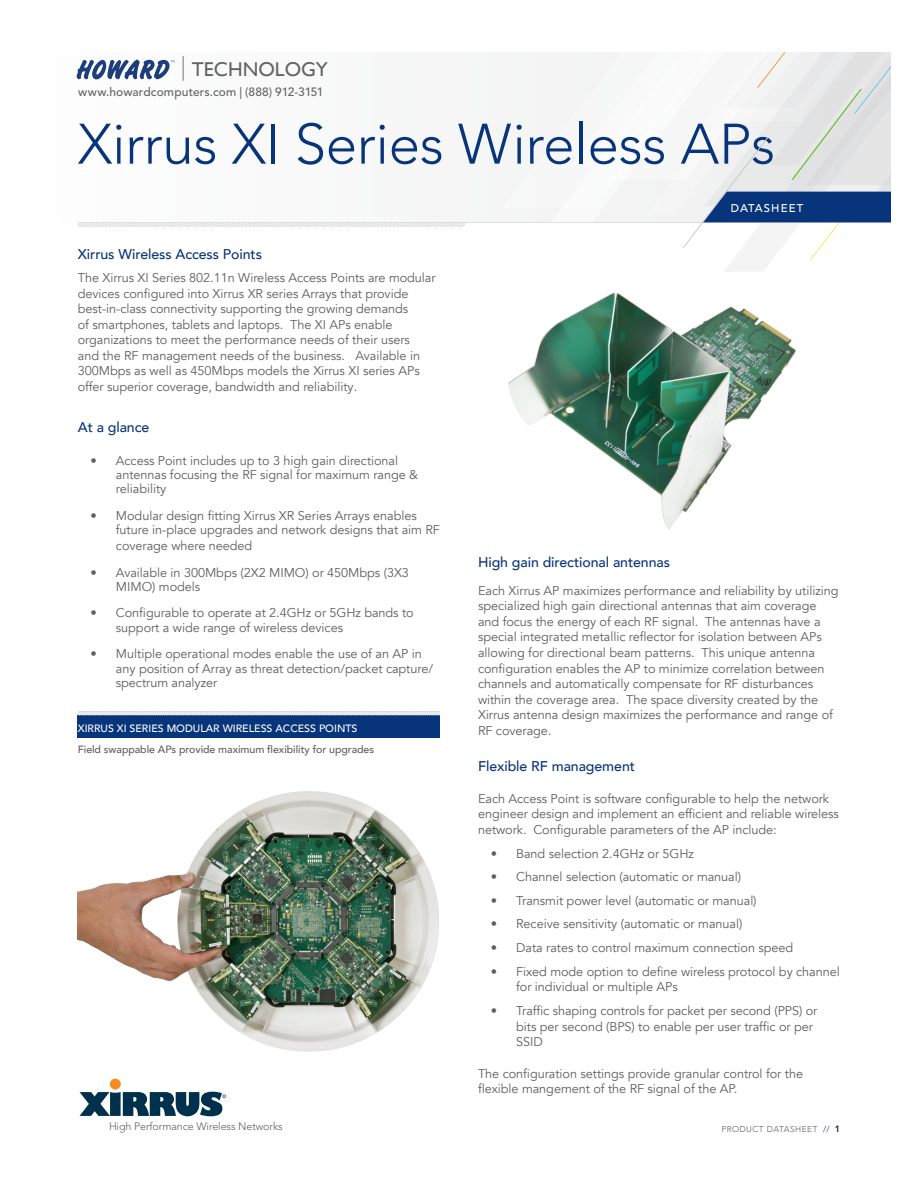
<style>
.page{position:relative;width:918px;height:1188px;background:#fff}
.page>*{position:absolute;margin:0;border:0;box-sizing:border-box;transform-origin:0 0}
.t1{font:300 56.4px "Avenir LT Com";letter-spacing:-.005em;color:#08347b}
.t2{font:20.1px "Gill Sans";color:#636366}
.t3{font:500 14.1px "Avenir LT Com";letter-spacing:-.005em;color:#08347b}
.t4{font:12.75px/15.6px "Avenir LT Com";letter-spacing:-.005em;color:#5f5f62}
.t5{font:500 12px "Avenir LT Std";letter-spacing:.01em;color:#636366}
.t6{font:500 11.25px "Avenir LT Com";letter-spacing:.1em;color:#fff}
.t7{font:300 10.8px "Avenir LT Com";letter-spacing:-.01em;color:#5f5f62}
.t8{font:500 10.65px "Avenir LT Com";letter-spacing:-.005em;color:#5f5f62}
.t9{font:500 10.65px "Avenir LT Com";color:#fff}
.t10{font:300 8.4px "Avenir LT Com";letter-spacing:.05em;color:#5f5f62}
.s1{color:#08347b}
.s2{font-weight:800;font-size:9.15px;color:#231f20}
</style>
<div class="page">
<div style="left:78px;top:716px;width:362px;height:22px;background:#08347b"></div>
<div style="left:110px;top:1079px;width:11px;height:11px;background:#f68e1e;border-radius:50%"></div>
<svg style="left:80px;top:1092px;width:146px;height:24px"></svg>
<svg style="left:78px;top:711px;width:362px;height:5px"></svg>
<img style="left:508px;top:292px;width:288px;height:238px">
<img style="left:78px;top:791px;width:361px;height:261px">
<svg style="left:77px;top:52px;width:814px;height:219px"></svg>
<h2 class="t2" style="left:192px;top:58px;width:138px">TECHNOLOGY</h2>
<p class="t5" style="left:78px;top:85px;width:247px">www.howardcomputers.com | (888) 912-3151</p>
<h1 class="t1" style="left:78px;top:111px;width:699px">Xirrus XI Series Wireless APs</h1>
<p class="t3" style="left:78px;top:245px;width:186px">Xirrus Wireless Access Points</p>
<p class="t4" style="left:78px;top:270px;width:359px">The Xirrus XI Series 802.11n Wireless Access Points are modular devices configured into Xirrus XR series Arrays that provide best-in-class connectivity supporting the growing demands<br>of smartphones, tablets and laptops. The XI APs enable organizations to meet the performance needs of their users<br>and the RF management needs of the business. Available in 300Mbps as well as 450Mbps models the Xirrus XI series APs offer superior coverage, bandwidth and reliability.</p>
<p class="t3" style="left:78px;top:419px;width:73px">At a glance</p>
<p class="t4" style="left:116px;top:454px;width:304px;line-height:14.1px;text-indent:-25px">• Access Point includes up to 3 high gain directional antennas focusing the RF signal for maximum range &amp; reliability</p>
<p class="t4" style="left:116px;top:509px;width:326px;line-height:14.1px;text-indent:-25px">• Modular design fitting Xirrus XR Series Arrays enables future in-place upgrades and network designs that aim RF</p>
<p class="t4" style="left:116px;top:538px;width:138px">coverage where needed</p>
<p class="t4" style="left:116px;top:565px;width:295px;line-height:14.1px;text-indent:-25px">• Available in 300Mbps (2X2 MIMO) or 450Mbps (3X3<br>MIMO) models</p>
<p class="t4" style="left:116px;top:606px;width:299px;line-height:14.1px;text-indent:-25px">• Configurable to operate at 2.4GHz or 5GHz bands to support a wide range of wireless devices</p>
<p class="t4" style="left:116px;top:647px;width:319px;line-height:14.1px;text-indent:-25px">• Multiple operational modes enable the use of an AP in any position of Array as threat detection/packet capture/ spectrum analyzer</p>
<p class="t9" style="left:78px;top:722px;width:281px">XIRRUS XI SERIES MODULAR WIRELESS ACCESS POINTS</p>
<p class="t8" style="left:78px;top:743px;width:298px">Field swappable APs provide maximum flexibility for upgrades</p>
<p class="t7" style="left:109px;top:1120px;width:175px">High Performance Wireless Networks</p>
<p class="t6" style="left:731px;top:201px;width:74px">DATASHEET</p>
<p class="t3" style="left:478px;top:553px;width:194px">High gain directional antennas</p>
<p class="t4" style="left:478px;top:583px;width:362px">Each Xirrus AP maximizes performance and reliability by utilizing specialized high gain directional antennas that aim coverage and focus the energy of each RF signal. The antennas have a special integrated metallic reflector for isolation between APs allowing for directional beam patterns. This unique antenna configuration enables the AP to minimize correlation between channels and automatically compensate for RF disturbances within the coverage area. The space diversity created by the Xirrus antenna design maximizes the performance and range of RF coverage.</p>
<p class="t3" style="left:478px;top:758px;width:158px">Flexible RF management</p>
<p class="t4" style="left:478px;top:791px;width:363px">Each Access Point is software configurable to help the network engineer design and implement an efficient and reliable wireless network. Configurable parameters of the AP include:</p>
<p class="t4" style="left:491px;top:846px;width:205px">• Band selection 2.4GHz or 5GHz</p>
<p class="t4" style="left:491px;top:869px;width:252px">• Channel selection (automatic or manual)</p>
<p class="t4" style="left:491px;top:893px;width:267px">• Transmit power level (automatic or manual)</p>
<p class="t4" style="left:491px;top:917px;width:253px">• Receive sensitivity (automatic or manual)</p>
<p class="t4" style="left:491px;top:940px;width:304px">• Data rates to control maximum connection speed</p>
<p class="t4" style="left:516px;top:964px;width:325px;text-indent:-25px">• Fixed mode option to define wireless protocol by channel for individual or multiple APs</p>
<p class="t4" style="left:516px;top:1003px;width:303px;text-indent:-25px">• Traffic shaping controls for packet per second (PPS) or bits per second (BPS) to enable per user traffic or per<br>SSID</p>
<p class="t4" style="left:478px;top:1066px;width:327px">The configuration settings provide granular control for the flexible mangement of the RF signal of the AP.</p>
<p class="t10" style="left:721px;top:1124px;width:120px">PRODUCT DATASHEET <span class="s1">//</span> <span class="s2">1</span></p>
</div>
